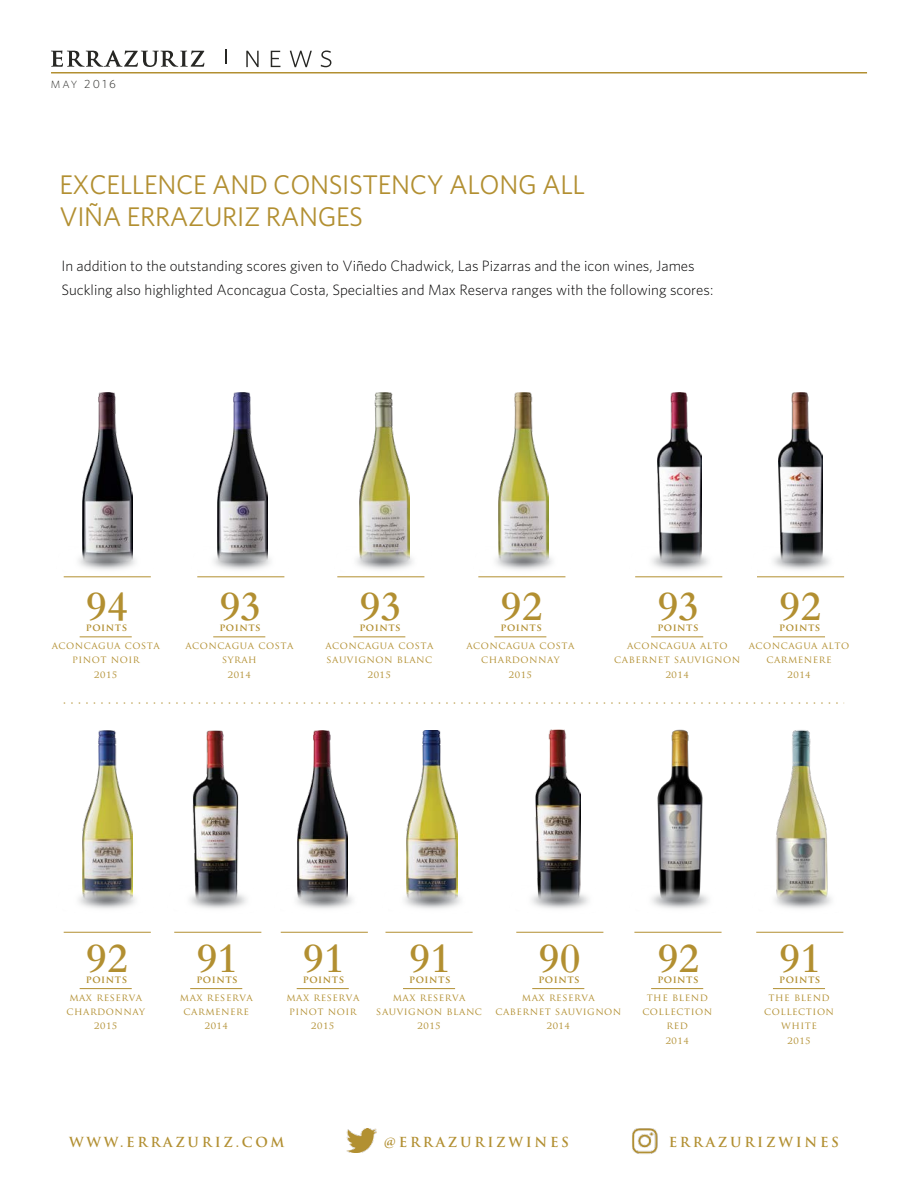
<style>
.page{position:relative;width:918px;height:1188px;background:#fff}
.page>*{position:absolute;margin:0;border:0;box-sizing:border-box;transform-origin:0 0}
.t1{font:600 43.35px "Bembo Std";letter-spacing:-.025em;color:#b28f31}
.t2{font:27px/32.4px "Whitney";letter-spacing:-.015em;color:#b28f31}
.t3{font:300 15px/24px "Whitney";color:#030202}
.t4{font:700 13.5px "Trajan Pro";letter-spacing:.2em;color:#b28f31}
.t5{font:300 11.85px "Whitney";color:#272724}
.t6{font:10.05px/14.4px "Trajan Pro";letter-spacing:.05em;color:#b28f31;text-align:center}
.t7{font:700 10.05px "Trajan Pro";letter-spacing:.05em;color:#b28f31}
.s1{font-size:10.5px}
</style>
<div class="page">
<hr style="left:353px;top:637px;width:52px;height:1px;background:#b28f31">
<hr style="left:213px;top:637px;width:52px;height:1px;background:#b28f31">
<hr style="left:494px;top:637px;width:52px;height:1px;background:#b28f31">
<hr style="left:80px;top:637px;width:52px;height:1px;background:#b28f31">
<svg style="left:64px;top:703px;width:780px;height:1px"></svg>
<hr style="left:773px;top:637px;width:52px;height:1px;background:#b28f31">
<hr style="left:651px;top:637px;width:52px;height:1px;background:#b28f31">
<hr style="left:403px;top:988px;width:52px;height:1px;background:#b28f31">
<hr style="left:297px;top:988px;width:52px;height:1px;background:#b28f31">
<hr style="left:532px;top:988px;width:52px;height:1px;background:#b28f31">
<hr style="left:80px;top:988px;width:52px;height:1px;background:#b28f31">
<hr style="left:190px;top:988px;width:52px;height:1px;background:#b28f31">
<hr style="left:773px;top:988px;width:52px;height:1px;background:#b28f31">
<hr style="left:651px;top:988px;width:52px;height:1px;background:#b28f31">
<img style="left:346px;top:1128px;width:30px;height:25px">
<img style="left:632px;top:1128px;width:26px;height:26px">
<svg style="left:246px;top:51px;width:13px;height:16px"></svg>
<svg style="left:271px;top:51px;width:9px;height:16px"></svg>
<svg style="left:290px;top:51px;width:22px;height:16px"></svg>
<svg style="left:321px;top:50px;width:10px;height:17px"></svg>
<svg style="left:51px;top:50px;width:153px;height:17px"></svg>
<svg style="left:225px;top:50px;width:2px;height:14px"></svg>
<hr style="left:51px;top:72px;width:816px;height:2px;background:#b28f31">
<img style="left:360px;top:393px;width:50px;height:107px">
<img style="left:217px;top:393px;width:50px;height:107px">
<img style="left:498px;top:393px;width:50px;height:107px">
<img style="left:82px;top:393px;width:50px;height:107px">
<img style="left:779px;top:393px;width:44px;height:107px">
<img style="left:658px;top:393px;width:44px;height:107px">
<img style="left:82px;top:731px;width:50px;height:108px">
<img style="left:192px;top:730px;width:47px;height:109px">
<img style="left:298px;top:731px;width:50px;height:108px">
<img style="left:407px;top:730px;width:50px;height:109px">
<img style="left:536px;top:730px;width:45px;height:109px">
<img style="left:657px;top:729px;width:46px;height:110px">
<img style="left:776px;top:730px;width:51px;height:109px">
<img style="left:63px;top:500px;width:83px;height:78px">
<img style="left:63px;top:839px;width:59px;height:94px">
<img style="left:122px;top:839px;width:106px;height:94px">
<img style="left:228px;top:839px;width:108px;height:94px">
<img style="left:336px;top:839px;width:128px;height:94px">
<img style="left:464px;top:839px;width:120px;height:94px">
<img style="left:584px;top:839px;width:123px;height:94px">
<img style="left:707px;top:839px;width:137px;height:94px">
<img style="left:146px;top:500px;width:139px;height:78px">
<img style="left:337px;top:500px;width:88px;height:78px">
<img style="left:478px;top:500px;width:88px;height:78px">
<img style="left:635px;top:500px;width:70px;height:78px">
<img style="left:705px;top:500px;width:140px;height:78px">
<p class="t5" style="left:51px;top:77px;width:66px"><span class="s1">MAY</span> 2016</p>
<h2 class="t2" style="left:59px;top:168px;width:527px">EXCELLENCE AND CONSISTENCY ALONG ALL<br>VIÑA ERRAZURIZ RANGES</h2>
<h3 class="t3" style="left:61px;top:254px;width:653px">In addition to the outstanding scores given to Viñedo Chadwick, Las Pizarras and the icon wines, James<br>Suckling also highlighted Aconcagua Costa, Specialties and Max Reserva ranges with the following scores:</h3>
<h1 class="t1" style="left:86px;top:583px;width:45px">94</h1>
<p class="t7" style="left:86px;top:621px;width:43px">points</p>
<p class="t6" style="left:52px;top:638px;width:110px">ACONCAGUA COSTA<br>PINOT NOIR<br>2015</p>
<h1 class="t1" style="left:219px;top:583px;width:45px">93</h1>
<p class="t7" style="left:219px;top:621px;width:43px">points</p>
<p class="t6" style="left:185px;top:638px;width:110px">ACONCAGUA COSTA<br>SYRAH<br>2014</p>
<h1 class="t1" style="left:359px;top:583px;width:45px">93</h1>
<p class="t7" style="left:359px;top:621px;width:43px">points</p>
<p class="t6" style="left:325px;top:638px;width:110px">ACONCAGUA COSTA<br>SAUVIGNON BLANC<br>2015</p>
<h1 class="t1" style="left:500px;top:583px;width:45px">92</h1>
<p class="t7" style="left:501px;top:621px;width:43px">points</p>
<p class="t6" style="left:466px;top:638px;width:110px">ACONCAGUA COSTA<br>CHARDONNAY<br>2015</p>
<h1 class="t1" style="left:657px;top:583px;width:45px">93</h1>
<p class="t7" style="left:657px;top:621px;width:43px">points</p>
<p class="t6" style="left:614px;top:638px;width:127px">ACONCAGUA ALTO<br>CABERNET SAUVIGNON<br>2014</p>
<h1 class="t1" style="left:779px;top:583px;width:45px">92</h1>
<p class="t7" style="left:779px;top:621px;width:43px">points</p>
<p class="t6" style="left:749px;top:638px;width:102px">ACONCAGUA ALTO<br>CARMENERE<br>2014</p>
<h1 class="t1" style="left:86px;top:934px;width:45px">92</h1>
<p class="t7" style="left:86px;top:973px;width:43px">points</p>
<p class="t6" style="left:67px;top:990px;width:80px">MAX RESERVA<br>CHARDONNAY<br>2015</p>
<h1 class="t1" style="left:196px;top:934px;width:45px">91</h1>
<p class="t7" style="left:196px;top:973px;width:43px">points</p>
<p class="t6" style="left:180px;top:990px;width:74px">MAX RESERVA<br>CARMENERE<br>2014</p>
<h1 class="t1" style="left:303px;top:934px;width:45px">91</h1>
<p class="t7" style="left:303px;top:973px;width:43px">points</p>
<p class="t6" style="left:286px;top:990px;width:74px">MAX RESERVA<br>PINOT NOIR<br>2015</p>
<h1 class="t1" style="left:409px;top:934px;width:45px">91</h1>
<p class="t7" style="left:409px;top:973px;width:43px">points</p>
<p class="t6" style="left:376px;top:990px;width:107px">MAX RESERVA<br>SAUVIGNON BLANC<br>2015</p>
<h1 class="t1" style="left:538px;top:934px;width:45px">90</h1>
<p class="t7" style="left:538px;top:973px;width:43px">points</p>
<p class="t6" style="left:495px;top:990px;width:127px">MAX RESERVA<br>CABERNET SAUVIGNON<br>2014</p>
<h1 class="t1" style="left:657px;top:934px;width:45px">92</h1>
<p class="t7" style="left:657px;top:973px;width:43px">points</p>
<p class="t6" style="left:642px;top:990px;width:71px">THE BLEND<br>COLLECTION<br>RED<br>2014</p>
<h1 class="t1" style="left:779px;top:934px;width:45px">91</h1>
<p class="t7" style="left:779px;top:973px;width:43px">points</p>
<p class="t6" style="left:764px;top:990px;width:71px">THE BLEND<br>COLLECTION<br>WHITE<br>2015</p>
<h3 class="t4" style="left:69px;top:1133px;width:217px">WWW.ERRAZURIZ.COM</h3>
<h3 class="t4" style="left:384px;top:1133px;width:187px">@ERRAZURIZWINES</h3>
<h3 class="t4" style="left:669px;top:1133px;width:172px">ERRAZURIZWINES</h3>
</div>
